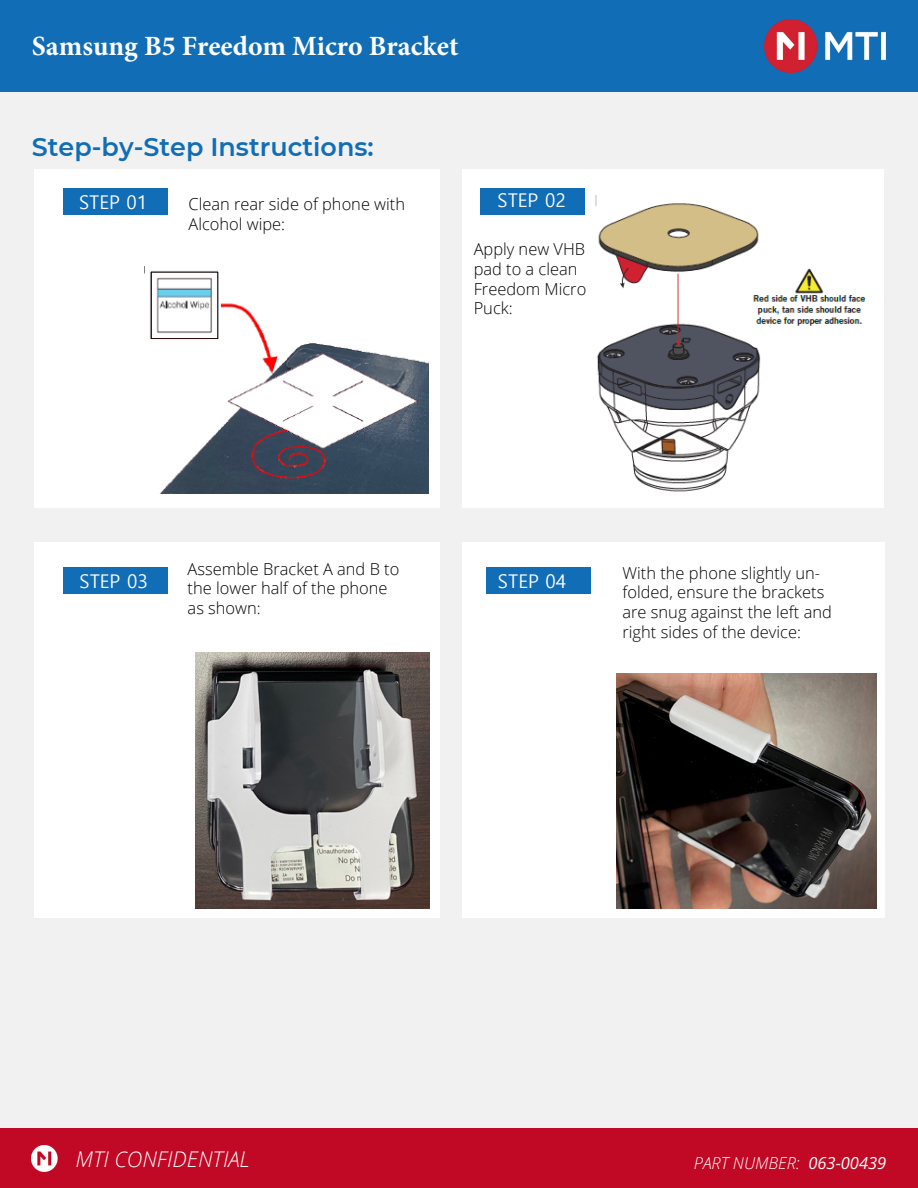
<style>
.page{position:relative;width:918px;height:1188px;background:#f1f1f1}
.page>*{position:absolute;margin:0;border:0;box-sizing:border-box;transform-origin:0 0}
.t1{font:700 27.9px "Minion Pro";color:#fff}
.t2{font:600 25.35px "Montserrat";color:#116db6}
.t3{font:italic 300 21.6px "Open Sans";color:#fff}
.t4{font:18.9px "Malgun Gothic";color:#fff}
.t5{font:300 16.5px/19.6px "Open Sans";color:#000}
.t6{font:italic 300 16.5px "Open Sans";color:#fff}
.s1{font-weight:400}
</style>
<div class="page">
<div style="left:0;top:1129px;width:918px;height:59px;background:#c10824"></div>
<img style="left:32px;top:1145px;width:26px;height:26px">
<div style="left:463px;top:542px;width:422px;height:375px;background:#fff"></div>
<div style="left:34px;top:169px;width:405px;height:338px;background:#fff"></div>
<div style="left:463px;top:169px;width:421px;height:338px;background:#fff"></div>
<div style="left:63px;top:188px;width:104px;height:27px;background:#116db6"></div>
<div style="left:480px;top:188px;width:105px;height:27px;background:#116db6"></div>
<div style="left:34px;top:542px;width:405px;height:375px;background:#fff"></div>
<div style="left:64px;top:567px;width:104px;height:26px;background:#116db6"></div>
<div style="left:487px;top:567px;width:104px;height:26px;background:#116db6"></div>
<div style="left:0;top:0;width:918px;height:92px;background:#116db6"></div>
<img style="left:764px;top:20px;width:122px;height:53px">
<img style="left:144px;top:267px;width:284px;height:227px">
<img style="left:596px;top:196px;width:270px;height:296px">
<img style="left:196px;top:653px;width:234px;height:256px">
<img style="left:616px;top:674px;width:261px;height:234px">
<h1 class="t1" style="left:32px;top:29px;width:428px">Samsung B5 Freedom Micro Bracket</h1>
<h2 class="t2" style="left:32px;top:132px;width:343px">Step-by-Step Instructions:</h2>
<p class="t4" style="left:79px;top:191px;width:70px">STEP 01</p>
<p class="t5" style="left:189px;top:194px;width:218px">Clean rear side of phone with<br>Alcohol wipe:</p>
<p class="t4" style="left:498px;top:189px;width:70px">STEP 02</p>
<p class="t5" style="left:474px;top:239px;width:114px">Apply new VHB pad to a clean<br>Freedom Micro<br>Puck:</p>
<p class="t5" style="left:188px;top:558px;width:213px">Assemble Bracket A and B to the lower half of the phone, as shown:</p>
<p class="t5" style="left:623px;top:562px;width:211px">With the phone slightly un&shy;folded, ensure the brackets are snug against the left and right sides of the device:</p>
<p class="t4" style="left:79px;top:570px;width:70px">STEP 03</p>
<p class="t4" style="left:498px;top:570px;width:70px">STEP 04</p>
<h3 class="t3" style="left:76px;top:1144px;width:175px">MTI CONFIDENTIAL</h3>
<p class="t6" style="left:694px;top:1151px;width:194px">PART NUMBER: <span class="s1">063-00439</span></p>
</div>
